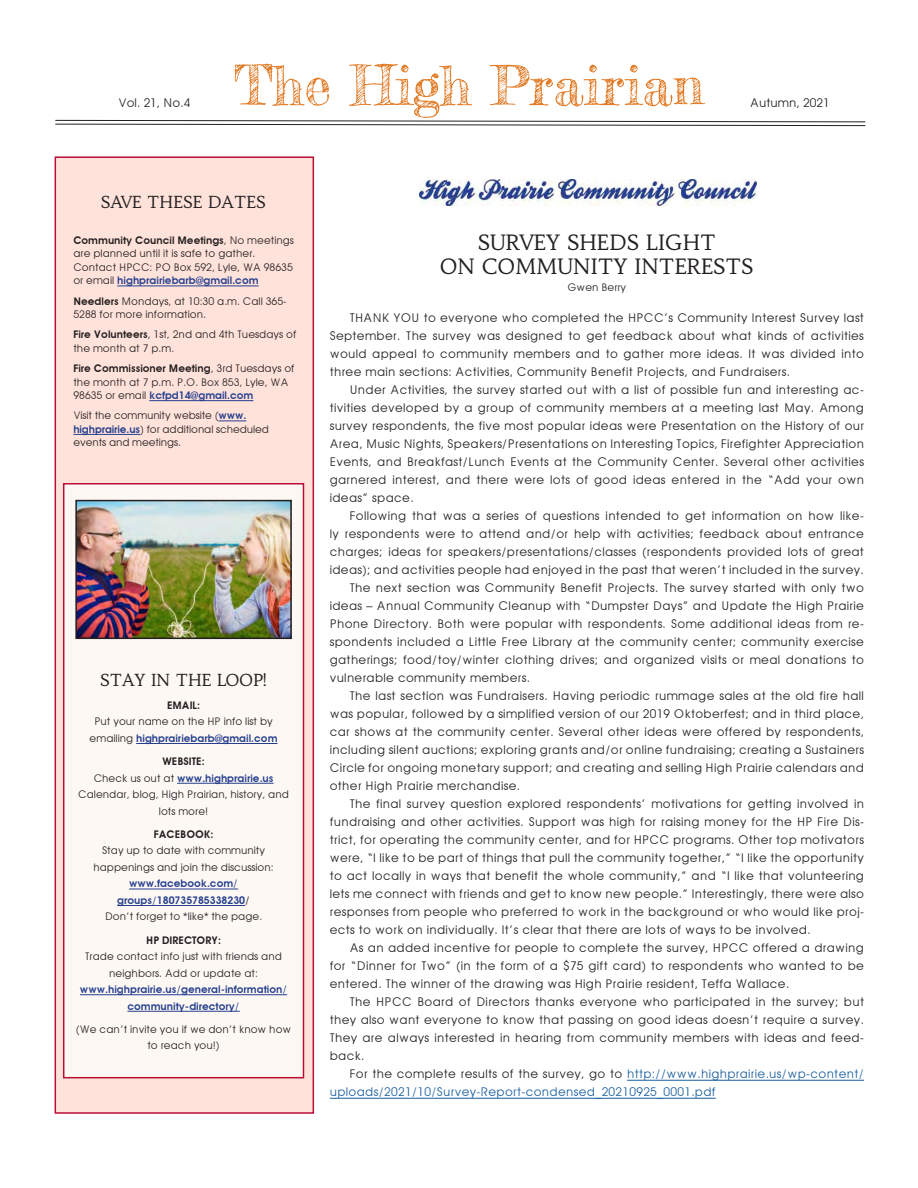
<style>
.page{position:relative;width:918px;height:1188px;background:#fff}
.page>*{position:absolute;margin:0;border:0;box-sizing:border-box;transform-origin:0 0}
.t1{font:54px "Frederickathe Great";color:#e27b26}
.Headline{font:21px/24px "Habibi";color:#231f20;text-align:center}
.Headline-2{font:16.5px "Habibi";color:#231f20}
.t2{font:12px/18px "Avant Garde";letter-spacing:.025em;color:#231f20;text-align:justify}
.t3{font:12px/18px "Avant Garde";letter-spacing:.025em;color:#175d9e}
.t4{font:12px "Avant Garde";color:#231f20}
.sidebar{font:10.5px/13.5px "Avant Garde";color:#231f20}
.sidebar-2{font:600 10.5px/16.5px "Avant Garde";color:#253f8e;text-align:center}
.sidebar-3{font:600 10.5px "Avant Garde";color:#231f20}
.byline{font:10.5px "Avant Garde";color:#231f20}
.s1{font-weight:600}
.s2{font-weight:600;color:#253f8e}
.s3{font-weight:400;color:#231f20}
.s4{color:#231f20}
</style>
<div class="page">
<svg style="left:55px;top:120px;width:811px;height:6px"></svg>
<svg style="left:54px;top:156px;width:261px;height:958px;background:#fcdad4"></svg>
<div style="left:64px;top:484px;width:239px;height:594px;background:#fdf8f3"></div>
<hr style="left:136px;top:743px;width:142px;height:1px;background:#253f8e">
<hr style="left:177px;top:783px;width:97px;height:1px;background:#253f8e">
<hr style="left:129px;top:889px;width:109px;height:1px;background:#253f8e">
<hr style="left:117px;top:905px;width:128px;height:1px;background:#253f8e">
<hr style="left:80px;top:994px;width:207px;height:1px;background:#253f8e">
<hr style="left:127px;top:1011px;width:113px;height:1px;background:#253f8e">
<div style="left:63px;top:483px;width:241px;height:595px;border:2px solid #ba0e38"></div>
<hr style="left:117px;top:285px;width:142px;height:1px;background:#253f8e">
<hr style="left:149px;top:400px;width:104px;height:1px;background:#253f8e">
<svg style="left:219px;top:420px;width:27px;height:1px"></svg>
<hr style="left:73px;top:434px;width:67px;height:1px;background:#253f8e">
<img style="left:78px;top:503px;width:211px;height:133px">
<div style="left:75px;top:500px;width:217px;height:139px;border:2px solid #231f20"></div>
<img style="left:419px;top:180px;width:338px;height:26px">
<hr style="left:627px;top:1080px;width:237px;height:1px;background:#175d9e">
<hr style="left:330px;top:1098px;width:386px;height:1px;background:#175d9e">
<p class="t2" style="left:118px;top:94px;width:73px">Vol. 21, No.4</p>
<p class="t1" style="left:234px;top:52px;width:472px">The High Prairian</p>
<p class="t4" style="left:750px;top:96px;width:81px">Autumn, 2021</p>
<p class="Headline-2" style="left:101px;top:192px;width:166px">SAVE THESE DATES</p>
<p class="sidebar" style="left:73px;top:233px;width:222px"><span class="s1">Community Council Meetings</span>, No meetings are planned until it is safe to gather.<br>Contact HPCC: PO Box 592, Lyle, WA 98635 or email <span class="s2">highprairiebarb@gmail.com</span></p>
<p class="sidebar" style="left:73px;top:294px;width:215px"><span class="s1">Needlers</span> Mondays, at 10:30 a.m. Call 365-<br>5288 for more information.</p>
<p class="sidebar" style="left:73px;top:328px;width:225px"><span class="s1">Fire Volunteers</span>, 1st, 2nd and 4th Tuesdays of the month at 7 p.m.</p>
<p class="sidebar" style="left:73px;top:362px;width:223px"><span class="s1">Fire Commissioner Meeting</span>, 3rd Tuesdays of the month at 7 p.m. P.O. Box 853, Lyle, WA<br>98635 or email <span class="s2">kcfpd14@gmail.com</span></p>
<p class="sidebar" style="left:73px;top:409px;width:197px">Visit the community website (<span class="s2">www. highprairie.us</span>) for additional scheduled events and meetings.</p>
<p class="Headline-2" style="left:100px;top:670px;width:169px">STAY IN THE LOOP!</p>
<p class="sidebar-3" style="left:167px;top:699px;width:35px">EMAIL:</p>
<p class="sidebar" style="left:94px;top:715px;width:180px">Put your name on the HP info list by</p>
<p class="sidebar-2" style="left:90px;top:730px;width:189px"><span class="s3">emailing</span> highprairiebarb@gmail.com</p>
<p class="sidebar-3" style="left:163px;top:755px;width:44px">WEBSITE:</p>
<p class="sidebar-2" style="left:94px;top:770px;width:181px"><span class="s3">Check us out at</span> www.highprairie.us</p>
<p class="sidebar" style="left:78px;top:786px;width:212px;line-height:16.5px;text-align:center">Calendar, blog, High Prairian, history, and lots more!</p>
<p class="sidebar-3" style="left:154px;top:828px;width:61px">FACEBOOK:</p>
<p class="sidebar" style="left:93px;top:842px;width:182px;line-height:16.5px;text-align:center">Stay up to date with community happenings and join the discussion: <span class="s2">www.facebook.com/ groups/180735785338230</span><span class="s1">/</span></p>
<p class="sidebar" style="left:105px;top:910px;width:159px">Don’t forget to *like* the page.</p>
<p class="sidebar-3" style="left:146px;top:934px;width:76px">HP DIRECTORY:</p>
<p class="sidebar" style="left:85px;top:950px;width:198px">Trade contact info just with friends and</p>
<p class="sidebar" style="left:109px;top:966px;width:150px">neighbors. Add or update at:</p>
<p class="sidebar-2" style="left:80px;top:981px;width:209px">www.highprairie.us/general-information/ community-directory/</p>
<p class="sidebar" style="left:76px;top:1021px;width:217px;line-height:16.5px;text-align:center">(We can’t invite you if we don’t know how to reach you!)</p>
<p class="Headline" style="left:440px;top:231px;width:315px">SURVEY SHEDS LIGHT<br>ON COMMUNITY INTERESTS</p>
<p class="byline" style="left:567px;top:280px;width:60px">Gwen Berry</p>
<p class="t2" style="left:330px;top:309px;width:536px;text-indent:20px">THANK YOU to everyone who completed the HPCC’s Community Interest Survey last September. The survey was designed to get feedback about what kinds of activities would appeal to community members and to gather more ideas. It was divided into three main sections: Activities, Community Benefit Projects, and Fundraisers.</p>
<p class="t2" style="left:330px;top:381px;width:536px;text-indent:20px">Under Activities, the survey started out with a list of possible fun and interesting ac&shy;tivities developed by a group of community members at a meeting last May. Among survey respondents, the five most popular ideas were Presentation on the History of our Area, Music Nights, Speakers/Presentations on Interesting Topics, Firefighter Appreciation Events, and Breakfast/Lunch Events at the Community Center. Several other activities garnered interest, and there were lots of good ideas entered in the “Add your own ideas” space.</p>
<p class="t2" style="left:330px;top:507px;width:536px;text-indent:20px">Following that was a series of questions intended to get information on how like&shy;ly respondents were to attend and/or help with activities; feedback about entrance charges; ideas for speakers/presentations/classes (respondents provided lots of great ideas); and activities people had enjoyed in the past that weren’t included in the survey.</p>
<p class="t2" style="left:330px;top:579px;width:536px;text-indent:20px">The next section was Community Benefit Projects. The survey started with only two ideas – Annual Community Cleanup with “Dumpster Days” and Update the High Prairie Phone Directory. Both were popular with respondents. Some additional ideas from re&shy;spondents included a Little Free Library at the community center; community exercise gatherings; food/toy/winter clothing drives; and organized visits or meal donations to vulnerable community members.</p>
<p class="t2" style="left:330px;top:687px;width:536px;text-indent:20px">The last section was Fundraisers. Having periodic rummage sales at the old fire hall was popular, followed by a simplified version of our 2019 Oktoberfest; and in third place, car shows at the community center. Several other ideas were offered by respondents, including silent auctions; exploring grants and/or online fundraising; creating a Sustainers Circle for ongoing monetary support; and creating and selling High Prairie calendars and other High Prairie merchandise.</p>
<p class="t2" style="left:330px;top:795px;width:536px;text-indent:20px">The final survey question explored respondents’ motivations for getting involved in fundraising and other activities. Support was high for raising money for the HP Fire Dis&shy;trict, for operating the community center, and for HPCC programs. Other top motivators were, “I like to be part of things that pull the community together,” “I like the opportunity to act locally in ways that benefit the whole community,” and “I like that volunteering lets me connect with friends and get to know new people.” Interestingly, there were also responses from people who preferred to work in the background or who would like proj&shy;ects to work on individually. It’s clear that there are lots of ways to be involved.</p>
<p class="t2" style="left:330px;top:939px;width:536px;text-indent:20px">As an added incentive for people to complete the survey, HPCC offered a drawing for “Dinner for Two” (in the form of a $75 gift card) to respondents who wanted to be entered. The winner of the drawing was High Prairie resident, Teffa Wallace.</p>
<p class="t2" style="left:330px;top:993px;width:536px;text-indent:20px">The HPCC Board of Directors thanks everyone who participated in the survey; but they also want everyone to know that passing on good ideas doesn’t require a survey.<br>They are always interested in hearing from community members with ideas and feed&shy;back.</p>
<p class="t3" style="left:330px;top:1065px;width:536px;text-indent:20px"><span class="s4">For the complete results of the survey, go to</span> http://www.highprairie.us/wp-content/ uploads/2021/10/Survey-Report-condensed_20210925_0001.pdf</p>
</div>
